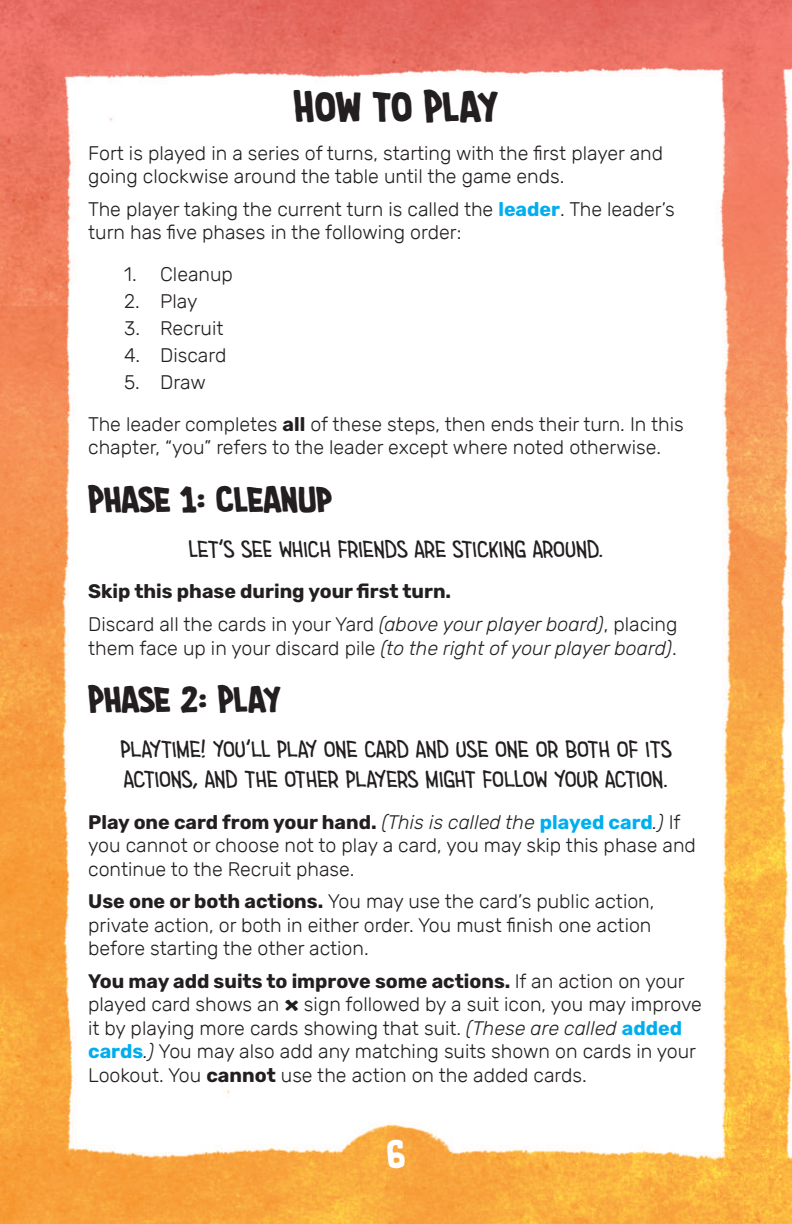
<style>
.page{position:relative;width:792px;height:1224px;background:#fff}
.page>*{position:absolute;margin:0;border:0;box-sizing:border-box;transform-origin:0 0}
.t1{font:700 35.8px "Imaginary Friend BB";color:#231f20}
.t2{font:700 32px "Imaginary Friend BB";color:#fff}
.t3{font:700 30.4px "Imaginary Friend BB";color:#231f20}
.t4{font:25px/30px "Imaginary Friend BB";color:#231f20}
.t5{font:300 19.6px/23.6px "Rubik";color:#231f20}
.t6{font:italic 300 19.6px "Rubik";color:#231f20}
.s1{font-weight:700;color:#00aeef}
.s2{font-weight:700}
.s3{font-style:italic}
.s4{font-style:normal}
.s5{font-family:"Fort Icons";font-weight:400}
</style>
<div class="page">
<img style="left:0;top:0;width:792px;height:1224px">
<h1 class="t1" style="left:294px;top:80px;width:206px">How to Play</h1>
<p class="t5" style="left:88px;top:142px;width:576px">Fort is played in a series of turns, starting with the first player and going clockwise around the table until the game ends.</p>
<p class="t5" style="left:88px;top:198px;width:588px">The player taking the current turn is called the <span class="s1">leader</span>. The leader’s turn has five phases in the following order:</p>
<p class="t5" style="left:124px;top:263px;width:110px">1. Cleanup</p>
<p class="t5" style="left:124px;top:290px;width:75px">2. Play</p>
<p class="t5" style="left:124px;top:317px;width:101px">3. Recruit</p>
<p class="t5" style="left:124px;top:344px;width:104px">4. Discard</p>
<p class="t5" style="left:88px;top:362px;width:597px;line-height:41.6px;text-indent:36px">5. Draw<br>The leader completes <span class="s2">all</span> of these steps, then ends their turn. In this</p>
<p class="t5" style="left:88px;top:436px;width:574px">chapter, “you” refers to the leader except where noted otherwise.</p>
<h3 class="t3" style="left:88px;top:476px;width:246px">Phase 1: Cleanup</h3>
<p class="t4" style="left:189px;top:534px;width:416px">LET’S SEE WHICH FRIENDS ARE STICKING AROUND.</p>
<p class="t5" style="left:88px;top:576px;width:591px;line-height:32.6px"><span class="s2">Skip this phase during your first turn.<br></span>Discard all the cards in your Yard <span class="s3">(above your player board)</span>, placing</p>
<p class="t6" style="left:88px;top:637px;width:590px"><span class="s4">them face up in your discard pile</span> (to the right of your player board)<span class="s4">.</span></p>
<h3 class="t3" style="left:88px;top:676px;width:194px">Phase 2: Play</h3>
<p class="t4" style="left:120px;top:734px;width:553px">PLAYTIME! YOU’LL PLAY ONE CARD AND USE ONE OR BOTH OF ITS<br>ACTIONS, AND THE OTHER PLAYERS MIGHT FOLLOW YOUR ACTION.</p>
<p class="t5" style="left:88px;top:810px;width:609px"><span class="s2">Play one card from your hand.</span> <span class="s3">(This is called the</span> <span class="s1">played card</span><span class="s3">.)</span> If you cannot or choose not to play a card, you may skip this phase and continue to the Recruit phase.</p>
<p class="t5" style="left:88px;top:890px;width:568px"><span class="s2">Use one or both actions.</span> You may use the card’s public action, private action, or both in either order. You must finish one action before starting the other action.</p>
<p class="t5" style="left:88px;top:970px;width:615px"><span class="s2">You may add suits to improve some actions.</span> If an action on your played card shows an <span class="s5">x</span> sign followed by a suit icon, you may improve it by playing more cards showing that suit. <span class="s3">(These are called</span> <span class="s1">added cards</span><span class="s3">.)</span> You may also add any matching suits shown on cards in your Lookout. You <span class="s2">cannot</span> use the action on the added cards.</p>
<h2 class="t2" style="left:387px;top:1129px;width:20px">6</h2>
</div>
